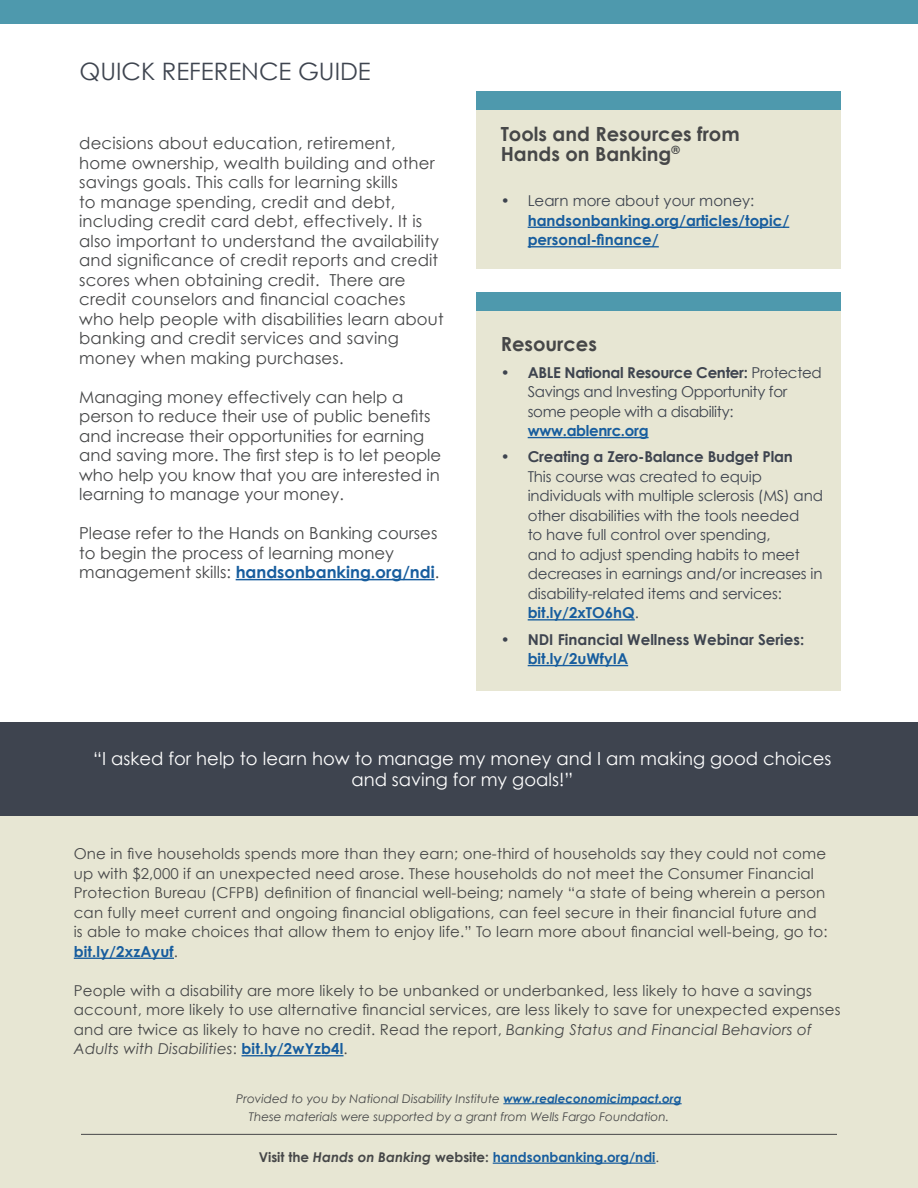
<style>
.page{position:relative;width:918px;height:1188px;background:#fff}
.page>*{position:absolute;margin:0;border:0;box-sizing:border-box;transform-origin:0 0}
.t1{font:24px "Century Gothic";color:#3e444f}
.t2{font:700 19.5px/19.5px "Century Gothic";color:#464748}
.t3{font:18px/21px "Century Gothic";color:#fff;text-align:center}
.t4{font:16.5px/19.5px "Century Gothic";letter-spacing:.01em;color:#464748}
.t5{font:15px/19.5px "Century Gothic";letter-spacing:.01em;color:#464748}
.t6{font:15px/19.5px "Century Gothic";letter-spacing:-.01em;color:#3e444f}
.t7{font:700 15px/19.5px "Century Gothic";color:#175d9e}
.t8{font:700 15px/19.5px "Century Gothic";color:#3e444f}
.t9{font:700 13.5px "Century Gothic";color:#175d9e}
.t10{font:italic 12px "Century Gothic";color:#464748}
.s1{font-weight:700;color:#175d9e}
.s2{font-weight:400;color:#3e444f}
.s3{font-weight:700}
.s4{color:#175d9e}
.s5{font-style:italic}
.s6{color:#464748}
.s7{font-style:italic;color:#464748}
.s8{font-weight:400;color:#464748}
</style>
<div class="page">
<div style="left:0;top:816px;width:918px;height:372px;background:#e7e6d3"></div>
<div style="left:0;top:0;width:918px;height:24px;background:#4e99ad"></div>
<hr style="left:81px;top:1134px;width:756px;height:1px;background:#464748">
<div style="left:476px;top:110px;width:365px;height:158px;background:#e7e6d3"></div>
<hr style="left:528px;top:227px;width:261px;height:1px;background:#175d9e">
<hr style="left:528px;top:246px;width:131px;height:1px;background:#175d9e">
<div style="left:476px;top:311px;width:365px;height:380px;background:#e7e6d3"></div>
<hr style="left:528px;top:437px;width:121px;height:1px;background:#175d9e">
<hr style="left:528px;top:619px;width:107px;height:2px;background:#175d9e">
<hr style="left:528px;top:665px;width:100px;height:1px;background:#175d9e">
<div style="left:476px;top:91px;width:365px;height:19px;background:#4e99ad"></div>
<div style="left:476px;top:293px;width:365px;height:18px;background:#4e99ad"></div>
<div style="left:0;top:722px;width:918px;height:94px;background:#3e444f"></div>
<hr style="left:236px;top:579px;width:199px;height:1px;background:#175d9e">
<hr style="left:74px;top:958px;width:100px;height:1px;background:#175d9e">
<hr style="left:242px;top:1055px;width:102px;height:1px;background:#175d9e">
<hr style="left:493px;top:1163px;width:163px;height:1px;background:#175d9e">
<hr style="left:503px;top:1103px;width:179px;height:1px;background:#175d9e">
<h1 class="t1" style="left:80px;top:56px;width:293px">QUICK REFERENCE GUIDE</h1>
<p class="t4" style="left:79px;top:133px;width:366px">decisions about education, retirement, home ownership, wealth building and other savings goals. This calls for learning skills<br>to manage spending, credit and debt, including credit card debt, effectively. It is also important to understand the availability and significance of credit reports and credit scores when obtaining credit. There are credit counselors and financial coaches who help people with disabilities learn about banking and credit services and saving money when making purchases.</p>
<p class="t4" style="left:79px;top:387px;width:364px">Managing money effectively can help a person to reduce their use of public benefits and increase their opportunities for earning and saving more. The first step is to let people who help you know that you are interested in learning to manage your money.</p>
<p class="t4" style="left:79px;top:523px;width:362px">Please refer to the Hands on Banking courses to begin the process of learning money management skills: <span class="s1">handsonbanking.org/ndi</span>.</p>
<h2 class="t2" style="left:501px;top:124px;width:241px">Tools and Resources from<br>Hands on Banking<sup>®</sup></h2>
<p class="t7" style="left:528px;top:191px;width:263px;text-indent:-27px"><span class="s2">• Learn more about your money: </span>handsonbanking.org/articles/topic/ personal-finance/</p>
<h2 class="t2" style="left:501px;top:334px;width:98px">Resources</h2>
<p class="t6" style="left:528px;top:362px;width:296px;text-indent:-27px"><span class="s3">• ABLE National Resource Center:</span> Protected<br>Savings and Investing Opportunity for some people with a disability: <span class="s1">www.ablenrc.org</span></p>
<p class="t6" style="left:528px;top:447px;width:297px;text-indent:-27px"><span class="s3">• Creating a Zero-Balance Budget Plan<br></span>This course was created to equip individuals with multiple sclerosis (MS) and other disabilities with the tools needed<br>to have full control over spending,<br>and to adjust spending habits to meet decreases in earnings and/or increases in disability-related items and services: <span class="s1">bit.ly/2xTO6hQ</span>.</p>
<p class="t8" style="left:528px;top:629px;width:278px;text-indent:-27px">• NDI Financial Wellness Webinar Series: <span class="s4">bit.ly/2uWfyIA</span></p>
<p class="t3" style="left:93px;top:748px;width:740px">“I asked for help to learn how to manage my money and I am making good choices and saving for my goals!”</p>
<p class="t5" style="left:74px;top:844px;width:755px">One in five households spends more than they earn; one-third of households say they could not come up with $2,000 if an unexpected need arose. These households do not meet the Consumer Financial Protection Bureau (CFPB) definition of financial well-being; namely “a state of being wherein a person can fully meet current and ongoing financial obligations, can feel secure in their financial future and is able to make choices that allow them to enjoy life.” To learn more about financial well-being, go to: <span class="s1">bit.ly/2xzAyuf</span>.</p>
<p class="t5" style="left:74px;top:980px;width:768px">People with a disability are more likely to be unbanked or underbanked, less likely to have a savings account, more likely to use alternative financial services, are less likely to save for unexpected expenses and are twice as likely to have no credit. Read the report, <span class="s5">Banking Status and Financial Behaviors of Adults with Disabilities</span>: <span class="s1">bit.ly/2wYzb4l</span>.</p>
<p class="t10" style="left:236px;top:1091px;width:447px">Provided to you by National Disability Institute <span class="s1">www.realeconomicimpact.org</span></p>
<p class="t10" style="left:249px;top:1109px;width:422px">These materials were supported by a grant from Wells Fargo Foundation.</p>
<p class="t9" style="left:259px;top:1149px;width:402px"><span class="s6">Visit the</span> <span class="s7">Hands on Banking</span> <span class="s6">website:</span> handsonbanking.org/ndi<span class="s8">.</span></p>
</div>
